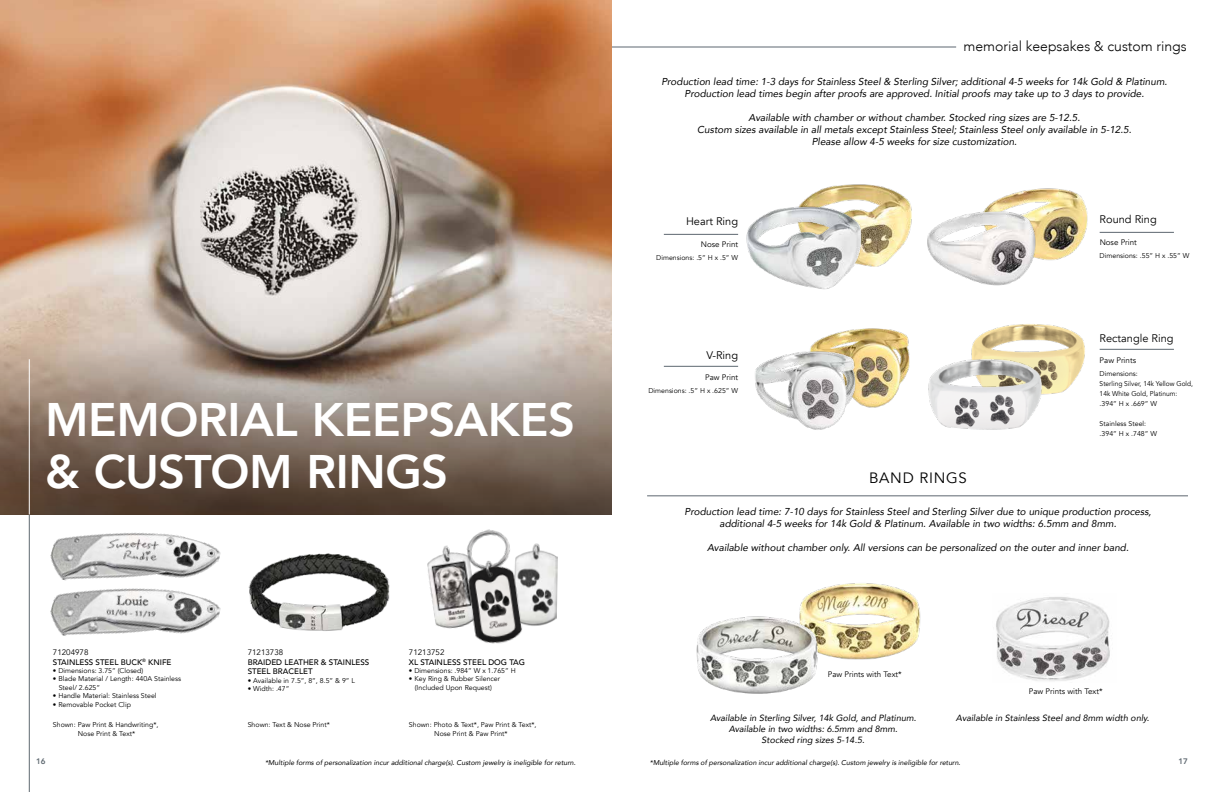
<style>
.page{position:relative;width:1224px;height:792px;background:#fff}
.page>*{position:absolute;margin:0;border:0;box-sizing:border-box;transform-origin:0 0}
.t1{font:800 47px/52px "Avenir";letter-spacing:-.01em;color:#fff}
.t2{font:15px "Avenir";letter-spacing:.05em;color:#000}
.t3{font:300 14px "Avenir";color:#000}
.t4{font:11px "Avenir";color:#000}
.t5{font:italic 10px/12px "Avenir";color:#000;text-align:center}
.t6{font:italic 9px/11px "Avenir";color:#000;text-align:center}
.t7{font:500 8px/9.6px "Avenir";color:#000}
.t8{font:8px "Avenir";color:#000}
.t9{font:800 8px "Avenir";color:#5e6870}
.t10{font:7px/8.4px "Avenir";color:#000}
.t11{font:italic 7px "Avenir";color:#000}
.s1{font-weight:400}
</style>
<div class="page">
<hr style="left:29px;top:503px;width:1px;height:289px;background:#5e6870">
<img style="left:0;top:0;width:612px;height:337px">
<svg style="left:0;top:337px;width:612px;height:177px;background:#89786c"></svg>
<img style="left:248px;top:553px;width:142px;height:78px">
<hr style="left:612px;top:47px;width:344px;height:1px;background:#5d6770">
<img style="left:971px;top:324px;width:114px;height:70px">
<img style="left:928px;top:357px;width:121px;height:73px">
<img style="left:797px;top:184px;width:115px;height:83px">
<img style="left:746px;top:207px;width:116px;height:83px">
<img style="left:813px;top:328px;width:97px;height:80px">
<img style="left:755px;top:344px;width:102px;height:86px">
<img style="left:988px;top:188px;width:100px;height:73px">
<img style="left:927px;top:206px;width:110px;height:80px">
<hr style="left:647px;top:496px;width:541px;height:1px;background:#5d6770">
<img style="left:996px;top:597px;width:114px;height:84px">
<img style="left:800px;top:583px;width:121px;height:77px">
<img style="left:696px;top:605px;width:124px;height:89px">
<hr style="left:664px;top:234px;width:74px;height:1px;background:#5d6770">
<hr style="left:664px;top:366px;width:74px;height:1px;background:#5d6770">
<hr style="left:1100px;top:349px;width:74px;height:1px;background:#5d6770">
<hr style="left:1100px;top:232px;width:74px;height:1px;background:#5d6770">
<img style="left:427px;top:545px;width:31px;height:84px">
<img style="left:527px;top:543px;width:31px;height:83px">
<img style="left:458px;top:529px;width:69px;height:115px">
<img style="left:53px;top:620px;width:161px;height:16px">
<img style="left:45px;top:503px;width:177px;height:117px">
<hr style="left:29px;top:359px;width:1px;height:155px;background:#fff">
<h3 class="t3" style="left:964px;top:38px;width:225px">memorial keepsakes &amp; custom rings</h3>
<p class="t5" style="left:661px;top:75px;width:507px">Production lead time: 1-3 days for Stainless Steel &amp; Sterling Silver; additional 4-5 weeks for 14k Gold &amp; Platinum.<br>Production lead times begin after proofs are approved. Initial proofs may take up to 3 days to provide.</p>
<p class="t5" style="left:697px;top:111px;width:436px">Available with chamber or without chamber. Stocked ring sizes are 5-12.5.<br>Custom sizes available in all metals except Stainless Steel; Stainless Steel only available in 5-12.5.<br>Please allow 4-5 weeks for size customization.</p>
<p class="t4" style="left:686px;top:215px;width:54px">Heart Ring</p>
<p class="t4" style="left:1100px;top:213px;width:59px">Round Ring</p>
<p class="t8" style="left:701px;top:240px;width:39px">Nose Print</p>
<p class="t8" style="left:1100px;top:238px;width:39px">Nose Print</p>
<h1 class="t1" style="left:45px;top:393px;width:532px">MEMORIAL KEEPSAKES &amp; CUSTOM RINGS</h1>
<p class="t7" style="left:53px;top:647px;width:120px"><span class="s1">71204978<br></span>STAINLESS STEEL BUCK<sup>®</sup> KNIFE</p>
<p class="t10" style="left:53px;top:666px;width:92px">• Dimensions: 3.75” (Closed)</p>
<p class="t10" style="left:59px;top:675px;width:124px;text-indent:-6px">• Blade Material / Length: 440A Stainless<br>Steel/ 2.625”</p>
<p class="t10" style="left:53px;top:692px;width:105px">• Handle Material: Stainless Steel</p>
<p class="t10" style="left:53px;top:700px;width:80px">• Removable Pocket Clip</p>
<p class="t10" style="left:53px;top:721px;width:107px;text-align:center">Shown: Paw Print &amp; Handwriting*,<br>Nose Print &amp; Text*</p>
<p class="t8" style="left:248px;top:647px;width:37px">71213738</p>
<p class="t7" style="left:248px;top:657px;width:123px">BRAIDED LEATHER &amp; STAINLESS<br>STEEL BRACELET</p>
<p class="t10" style="left:248px;top:676px;width:109px">• Available in 7.5”, 8”, 8.5” &amp; 9” L</p>
<p class="t10" style="left:248px;top:684px;width:43px">• Width: .47”</p>
<p class="t8" style="left:409px;top:647px;width:37px">71213752</p>
<p class="t7" style="left:409px;top:657px;width:118px">XL STAINLESS STEEL DOG TAG</p>
<p class="t10" style="left:409px;top:666px;width:108px">• Dimensions: .984” W x 1.765” H</p>
<p class="t10" style="left:409px;top:675px;width:93px;text-align:center">• Key Ring &amp; Rubber Silencer (Included Upon Request)</p>
<p class="t10" style="left:248px;top:721px;width:84px">Shown: Text &amp; Nose Print*</p>
<p class="t10" style="left:409px;top:721px;width:129px;text-align:center">Shown: Photo &amp; Text*, Paw Print &amp; Text*,<br>Nose Print &amp; Paw Print*</p>
<p class="t10" style="left:656px;top:253px;width:83px">Dimensions: .5” H x .5” W</p>
<p class="t4" style="left:706px;top:348px;width:33px">V-Ring</p>
<p class="t8" style="left:705px;top:372px;width:35px">Paw Print</p>
<p class="t10" style="left:648px;top:387px;width:91px">Dimensions: .5” H x .625” W</p>
<p class="t10" style="left:1100px;top:251px;width:91px">Dimensions: .55” H x .55” W</p>
<p class="t4" style="left:1100px;top:331px;width:75px">Rectangle Ring</p>
<p class="t8" style="left:1100px;top:355px;width:38px">Paw Prints</p>
<p class="t10" style="left:1100px;top:369px;width:95px;line-height:10px">Dimensions:<br>Sterling Silver, 14k Yellow Gold,<br>14k White Gold, Platinum: .394” H x .669” W</p>
<p class="t10" style="left:1100px;top:419px;width:59px;line-height:10px">Stainless Steel: .394” H x .748” W</p>
<h2 class="t2" style="left:869px;top:468px;width:99px">BAND RINGS</h2>
<p class="t5" style="left:685px;top:506px;width:468px">Production lead time: 7-10 days for Stainless Steel and Sterling Silver due to unique production process, additional 4-5 weeks for 14k Gold &amp; Platinum. Available in two widths: 6.5mm and 8mm.</p>
<p class="t5" style="left:707px;top:542px;width:423px">Available without chamber only. All versions can be personalized on the outer and inner band.</p>
<p class="t8" style="left:828px;top:669px;width:75px">Paw Prints with Text*</p>
<p class="t6" style="left:710px;top:712px;width:208px">Available in Sterling Silver, 14k Gold, and Platinum.<br>Available in two widths: 6.5mm and 8mm.<br>Stocked ring sizes 5-14.5.</p>
<p class="t8" style="left:1029px;top:686px;width:75px">Paw Prints with Text*</p>
<p class="t6" style="left:956px;top:713px;width:195px">Available in Stainless Steel and 8mm width only.</p>
<p class="t9" style="left:36px;top:755px;width:11px">16</p>
<p class="t9" style="left:1179px;top:755px;width:11px">17</p>
<p class="t11" style="left:265px;top:758px;width:312px">*Multiple forms of personalization incur additional charge(s). Custom jewelry is ineligible for return.</p>
<p class="t11" style="left:650px;top:758px;width:312px">*Multiple forms of personalization incur additional charge(s). Custom jewelry is ineligible for return.</p>
</div>
